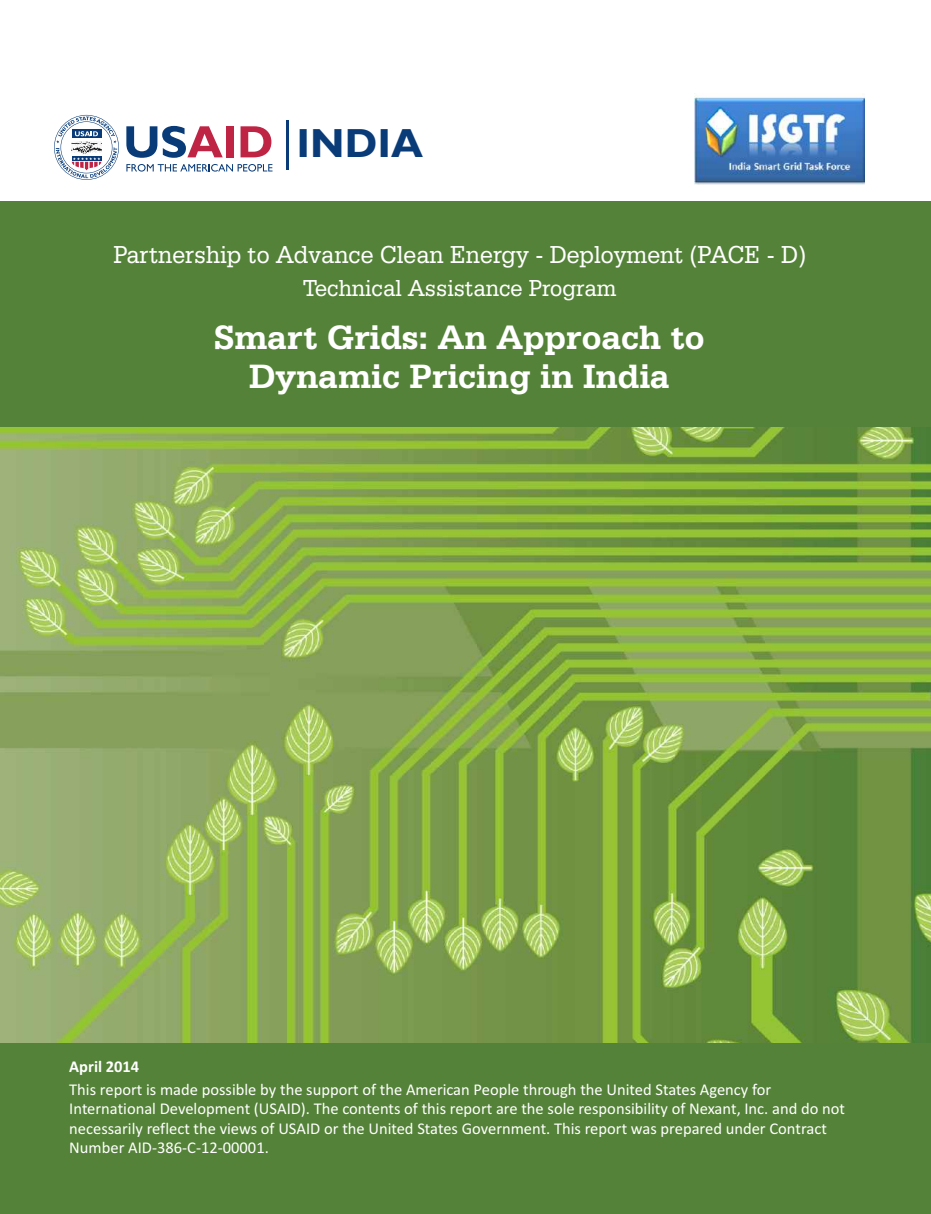
<style>
.page{position:relative;width:931px;height:1214px;background:#fff}
.page>*{position:absolute;margin:0;border:0;box-sizing:border-box;transform-origin:0 0}
.t1{font:700 40.95px "Gill Sans";color:#083b78}
.t2{font:700 35.7px/39.5px "Serifa BT";color:#fff;text-align:center}
.t3{font:26.1px "Serifa BT";color:#fff;scale:.93 1}
.t4{font:24.6px "Serifa BT";color:#fff;scale:.93 1}
.t5{font:16.5px/19.5px "Calibri";color:#fff}
.t6{font:700 16.5px "Calibri";color:#fff}
</style>
<div class="page">
<div style="left:0;top:0;width:931px;height:1213px;background:#548238"></div>
<img style="left:0;top:427px;width:931px;height:616px">
<div style="left:0;top:0;width:931px;height:201px;background:#fff"></div>
<hr style="left:286px;top:120px;width:3px;height:49px;background:#083b78">
<svg style="left:126px;top:126px;width:97px;height:32px"></svg>
<div style="left:226px;top:126px;width:8px;height:31px;background:#bf2445"></div>
<svg style="left:240px;top:126px;width:31px;height:31px"></svg>
<svg style="left:126px;top:164px;width:146px;height:8px"></svg>
<svg style="left:54px;top:115px;width:65px;height:65px"></svg>
<img style="left:694px;top:93px;width:170px;height:91px">
<h1 class="t1" style="left:297px;top:129px;width:128px">INDIA</h1>
<h3 class="t3" style="left:114px;top:243px;width:746px">Partnership to Advance Clean Energy - Deployment (PACE - D)</h3>
<h3 class="t4" style="left:303px;top:277px;width:338px">Technical Assistance Program</h3>
<h2 class="t2" style="left:214px;top:320px;width:492px">Smart Grids: An Approach to<br>Dynamic Pricing in India</h2>
<p class="t6" style="left:69px;top:1060px;width:72px">April 2014</p>
<p class="t5" style="left:69px;top:1081px;width:777px">This report is made possible by the support of the American People through the United States Agency for International Development (USAID). The contents of this report are the sole responsibility of Nexant, Inc. and do not necessarily reflect the views of USAID or the United States Government. This report was prepared under Contract Number AID-386-C-12-00001.</p>
</div>
